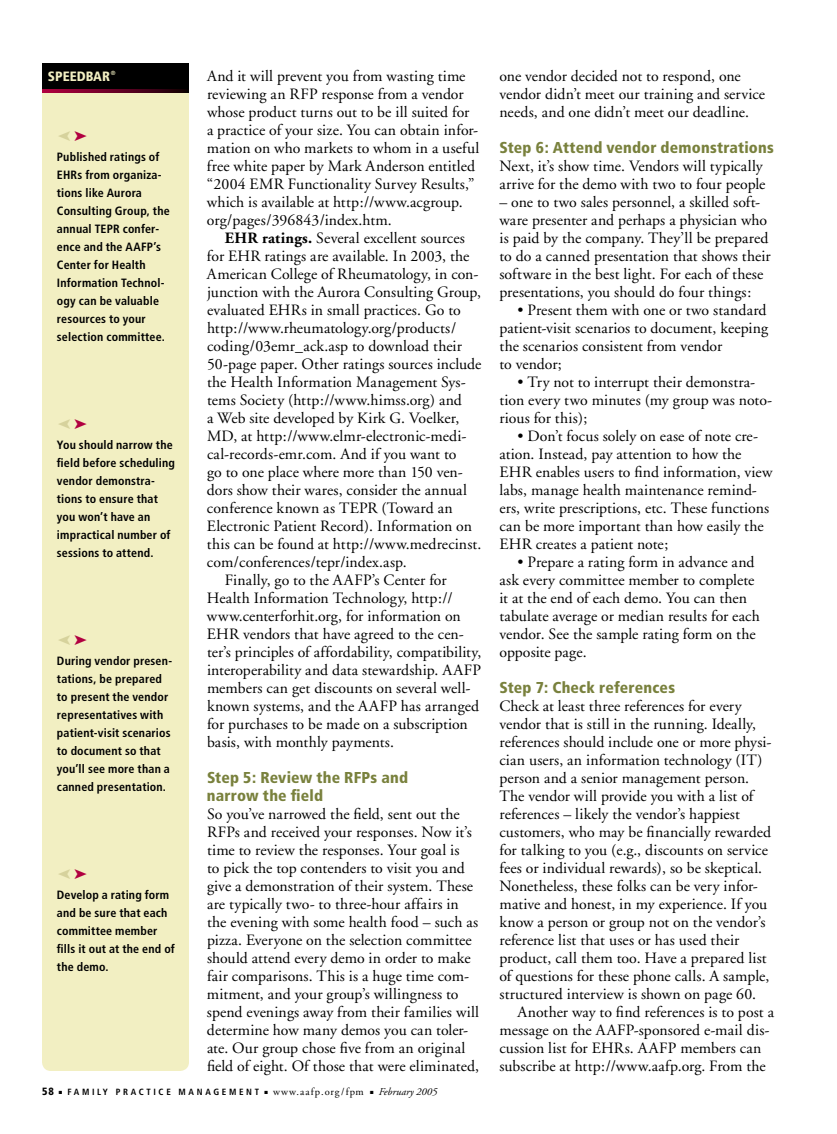
<style>
.page{position:relative;width:837px;height:1134px;background:#fff}
.page>*{position:absolute;margin:0;border:0;box-sizing:border-box;transform-origin:0 0}
.t1{font:15.75px/18px "Adobe Garamond";letter-spacing:.005em;color:#000}
.t2{font:900 condensed 15.75px/18px "Frutiger";letter-spacing:.01em;color:#79813d}
.t3{font:900 condensed 13.5px "Frutiger";color:#f2efc2}
.t4{font:700 condensed 12px/18px "Frutiger";letter-spacing:.015em;color:#000}
.t5{font:10.5px "Adobe Garamond";letter-spacing:.1em;color:#000}
.t6{font:italic 10.5px "Adobe Garamond";color:#000}
.t7{font:900 condensed 10.5px "Frutiger";color:#000}
.t8{font:700 condensed 9px "Frutiger";letter-spacing:.3em;color:#000}
.t9{font:700 condensed 6px "Frutiger";color:#f2efc2}
.s1{font-weight:700}
</style>
<div class="page">
<div style="left:42px;top:92px;width:147px;height:979px;background:#f2efc2"></div>
<div style="left:42px;top:63px;width:147px;height:27px;background:#000"></div>
<svg style="left:42px;top:89px;width:147px;height:3px"></svg>
<svg style="left:58px;top:131px;width:29px;height:10px"></svg>
<svg style="left:58px;top:419px;width:29px;height:10px"></svg>
<svg style="left:58px;top:635px;width:29px;height:10px"></svg>
<svg style="left:58px;top:869px;width:29px;height:10px"></svg>
<p class="t3" style="left:48px;top:68px;width:64px">SPEEDBAR</p>
<p class="t9" style="left:111px;top:70px;width:6px">®</p>
<p class="t4" style="left:57px;top:148px;width:114px">Published ratings of<br>EHRs from organiza&shy;tions like Aurora<br>Consulting Group, the annual TEPR confer&shy;ence and the AAFP’s<br>Center for Health<br>Information Technol&shy;ogy can be valuable resources to your selection committee.</p>
<p class="t4" style="left:57px;top:436px;width:120px">You should narrow the field before scheduling vendor demonstra&shy;tions to ensure that you won’t have an impractical number of sessions to attend.</p>
<p class="t4" style="left:57px;top:652px;width:117px">During vendor presen&shy;tations, be prepared to present the vendor representatives with patient-visit scenarios to document so that you’ll see more than a canned presentation.</p>
<p class="t4" style="left:57px;top:886px;width:120px">Develop a rating form and be sure that each committee member fills it out at the end of the demo.</p>
<p class="t1" style="left:207px;top:67px;width:274px">And it will prevent you from wasting time reviewing an RFP response from a vendor whose product turns out to be ill suited for a practice of your size. You can obtain infor&shy;mation on who markets to whom in a useful free white paper by Mark Anderson entitled “2004 EMR Functionality Survey Results,” which is available at http://www.acgroup. org/pages/396843/index.htm.</p>
<p class="t1" style="left:225px;top:229px;width:242px"><span class="s1">EHR ratings.</span> Several excellent sources</p>
<p class="t1" style="left:207px;top:247px;width:264px">for EHR ratings are available. In 2003, the</p>
<p class="t1" style="left:207px;top:265px;width:273px">American College of Rheumatology, in con-</p>
<p class="t1" style="left:207px;top:283px;width:276px">junction with the Aurora Consulting Group,</p>
<p class="t1" style="left:207px;top:301px;width:255px">evaluated EHRs in small practices. Go to</p>
<p class="t1" style="left:207px;top:319px;width:251px">http://www.rheumatology.org/products/</p>
<p class="t1" style="left:207px;top:337px;width:257px">coding/03emr_ack.asp to download their</p>
<p class="t1" style="left:207px;top:355px;width:276px">50-page paper. Other ratings sources include</p>
<p class="t1" style="left:207px;top:373px;width:260px">the Health Information Management Sys-</p>
<p class="t1" style="left:207px;top:391px;width:257px">tems Society (http://www.himss.org) and</p>
<p class="t1" style="left:207px;top:409px;width:254px">a Web site developed by Kirk G. Voelker,</p>
<p class="t1" style="left:207px;top:427px;width:261px">MD, at http://www.elmr-electronic-medi-</p>
<p class="t1" style="left:207px;top:445px;width:251px">cal-records-emr.com. And if you want to</p>
<p class="t1" style="left:207px;top:463px;width:257px">go to one place where more than 150 ven-</p>
<p class="t1" style="left:207px;top:481px;width:262px">dors show their wares, consider the annual</p>
<p class="t1" style="left:207px;top:499px;width:247px">conference known as TEPR (Toward an</p>
<p class="t1" style="left:207px;top:517px;width:266px">Electronic Patient Record). Information on</p>
<p class="t1" style="left:207px;top:535px;width:276px">this can be found at http://www.medrecinst.</p>
<p class="t1" style="left:207px;top:553px;width:201px">com/conferences/tepr/index.asp.</p>
<p class="t1" style="left:225px;top:571px;width:223px">Finally, go to the AAFP’s Center for</p>
<p class="t1" style="left:207px;top:589px;width:247px">Health Information Technology, http://</p>
<p class="t1" style="left:207px;top:607px;width:255px">www.centerforhit.org, for information on</p>
<p class="t1" style="left:207px;top:625px;width:258px">EHR vendors that have agreed to the cen-</p>
<p class="t1" style="left:207px;top:643px;width:276px">ter’s principles of affordability, compatibility,</p>
<p class="t1" style="left:207px;top:661px;width:276px">interoperability and data stewardship. AAFP</p>
<p class="t1" style="left:207px;top:679px;width:265px">members can get discounts on several well-</p>
<p class="t1" style="left:207px;top:697px;width:274px">known systems, and the AAFP has arranged</p>
<p class="t1" style="left:207px;top:715px;width:262px">for purchases to be made on a subscription</p>
<p class="t1" style="left:207px;top:733px;width:189px">basis, with monthly payments.</p>
<p class="t2" style="left:207px;top:768px;width:203px">Step 5: Review the RFPs and narrow the field</p>
<p class="t1" style="left:207px;top:805px;width:274px">So you’ve narrowed the field, sent out the RFPs and received your responses. Now it’s time to review the responses. Your goal is<br>to pick the top contenders to visit you and give a demonstration of their system. These are typically two- to three-hour affairs in the evening with some health food – such as pizza. Everyone on the selection committee should attend every demo in order to make fair comparisons. This is a huge time com&shy;mitment, and your group’s willingness to spend evenings away from their families will determine how many demos you can toler&shy;ate. Our group chose five from an original field of eight. Of those that were eliminated,</p>
<p class="t7" style="left:42px;top:1085px;width:13px">58</p>
<p class="t8" style="left:59px;top:1087px;width:211px">■ FAMILY PRACTICE MANAGEMENT ■</p>
<p class="t5" style="left:273px;top:1086px;width:92px">www.aafp.org/fpm</p>
<p class="t6" style="left:370px;top:1086px;width:69px">■ February 2005</p>
<p class="t1" style="left:500px;top:67px;width:267px">one vendor decided not to respond, one vendor didn’t meet our training and service needs, and one didn’t meet our deadline.</p>
<p class="t2" style="left:500px;top:138px;width:276px">Step 6: Attend vendor demonstrations</p>
<p class="t1" style="left:500px;top:157px;width:268px">Next, it’s show time. Vendors will typically arrive for the demo with two to four people</p>
<p class="t1" style="left:499px;top:193px;width:273px">– one to two sales personnel, a skilled soft&shy;ware presenter and perhaps a physician who is paid by the company. They’ll be prepared to do a canned presentation that shows their software in the best light. For each of these presentations, you should do four things:</p>
<p class="t1" style="left:499px;top:301px;width:270px;text-indent:18px">• Present them with one or two standard patient-visit scenarios to document, keeping the scenarios consistent from vendor<br>to vendor;</p>
<p class="t1" style="left:499px;top:373px;width:274px;text-indent:18px">• Try not to interrupt their demonstra&shy;tion every two minutes (my group was noto&shy;rious for this);</p>
<p class="t1" style="left:499px;top:427px;width:275px;text-indent:18px">• Don’t focus solely on ease of note cre&shy;ation. Instead, pay attention to how the EHR enables users to find information, view labs, manage health maintenance remind&shy;ers, write prescriptions, etc. These functions can be more important than how easily the EHR creates a patient note;</p>
<p class="t1" style="left:499px;top:553px;width:262px;text-indent:18px">• Prepare a rating form in advance and ask every committee member to complete it at the end of each demo. You can then tabulate average or median results for each vendor. See the sample rating form on the opposite page.</p>
<p class="t2" style="left:500px;top:678px;width:177px">Step 7: Check references</p>
<p class="t1" style="left:500px;top:697px;width:244px">Check at least three references for every</p>
<p class="t1" style="left:500px;top:715px;width:258px">vendor that is still in the running. Ideally,</p>
<p class="t1" style="left:500px;top:733px;width:274px">references should include one or more physi-</p>
<p class="t1" style="left:500px;top:751px;width:264px">cian users, an information technology (IT)</p>
<p class="t1" style="left:500px;top:769px;width:251px">person and a senior management person.</p>
<p class="t1" style="left:500px;top:787px;width:255px">The vendor will provide you with a list of</p>
<p class="t1" style="left:500px;top:805px;width:242px">references – likely the vendor’s happiest</p>
<p class="t1" style="left:500px;top:823px;width:273px">customers, who may be financially rewarded</p>
<p class="t1" style="left:500px;top:841px;width:270px">for talking to you (e.g., discounts on service</p>
<p class="t1" style="left:500px;top:859px;width:264px">fees or individual rewards), so be skeptical.</p>
<p class="t1" style="left:500px;top:877px;width:260px">Nonetheless, these folks can be very infor-</p>
<p class="t1" style="left:500px;top:895px;width:269px">mative and honest, in my experience. If you</p>
<p class="t1" style="left:500px;top:913px;width:268px">know a person or group not on the vendor’s</p>
<p class="t1" style="left:500px;top:931px;width:242px">reference list that uses or has used their</p>
<p class="t1" style="left:500px;top:949px;width:269px">product, call them too. Have a prepared list</p>
<p class="t1" style="left:500px;top:967px;width:271px">of questions for these phone calls. A sample,</p>
<p class="t1" style="left:500px;top:985px;width:258px">structured interview is shown on page 60.</p>
<p class="t1" style="left:517px;top:1003px;width:258px">Another way to find references is to post a</p>
<p class="t1" style="left:500px;top:1021px;width:272px">message on the AAFP-sponsored e-mail dis-</p>
<p class="t1" style="left:500px;top:1039px;width:264px">cussion list for EHRs. AAFP members can</p>
<p class="t1" style="left:500px;top:1057px;width:268px">subscribe at http://www.aafp.org. From the</p>
</div>
